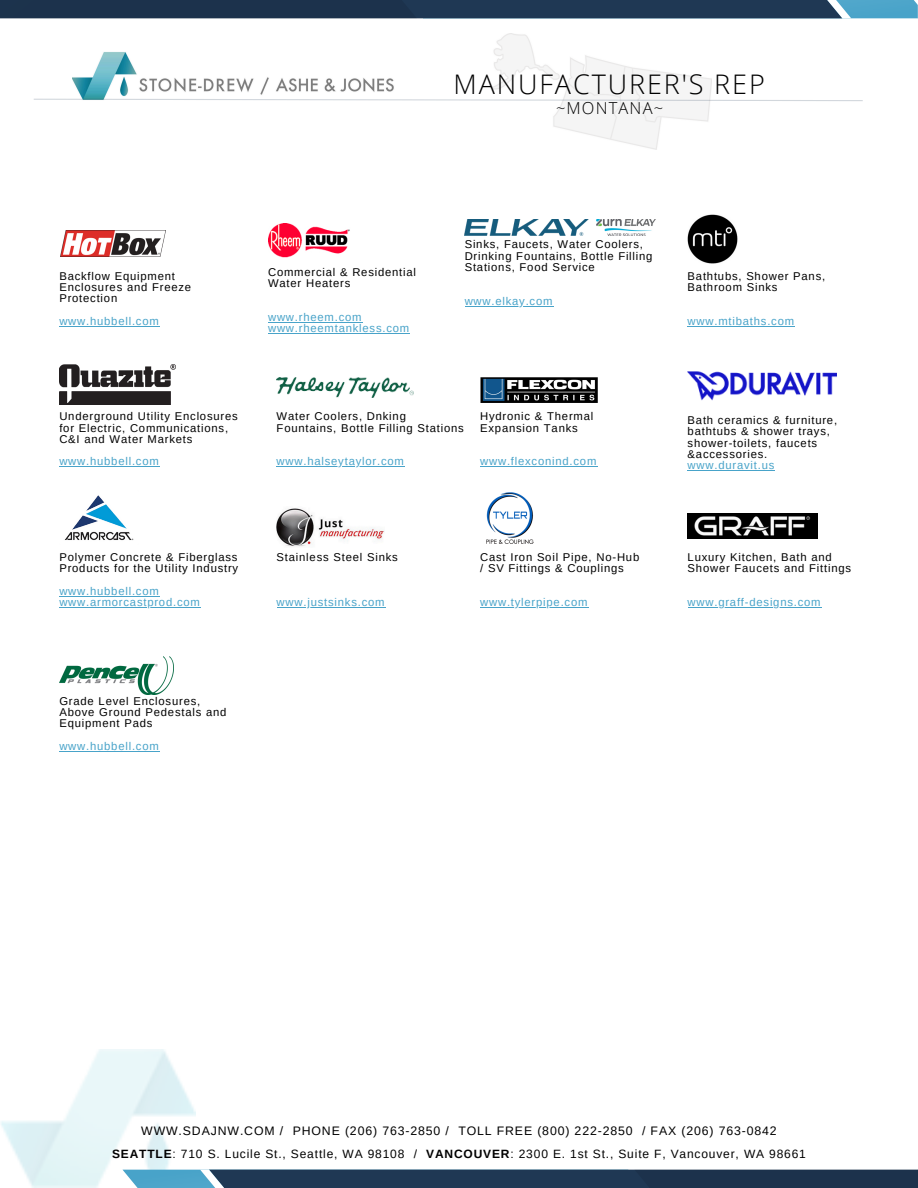
<style>
.page{position:relative;width:918px;height:1188px;background:#fff}
.page>*{position:absolute;margin:0;border:0;box-sizing:border-box;transform-origin:0 0}
.t1{font:300 27px "Open Sans";letter-spacing:.07em;color:#000}
.t2{font:300 16.5px "Open Sans";letter-spacing:.07em;color:#000}
.t3{font:12.3px "Arimo";letter-spacing:.07em;color:#000}
.t4{font:12px "Arimo";letter-spacing:.07em;color:#000}
.t5{font:11.25px/11.2px "Arimo";letter-spacing:.07em;color:#000}
.t6{font:11.25px "Arimo";letter-spacing:.07em;color:#48a3c9}
.s1{font-weight:700}
</style>
<div class="page">
<svg style="left:0;top:0;width:918px;height:18px;background:#23405b"></svg>
<img style="left:0;top:1049px;width:196px;height:139px">
<svg style="left:122px;top:1170px;width:796px;height:18px;background:#274460"></svg>
<img style="left:61px;top:231px;width:104px;height:25px">
<hr style="left:59px;top:326px;width:101px;height:1px;background:#48a3c9">
<img style="left:268px;top:223px;width:82px;height:35px">
<hr style="left:268px;top:322px;width:94px;height:1px;background:#48a3c9">
<hr style="left:268px;top:333px;width:142px;height:1px;background:#48a3c9">
<img style="left:486px;top:492px;width:48px;height:52px">
<hr style="left:480px;top:607px;width:108px;height:1px;background:#48a3c9">
<img style="left:480px;top:377px;width:117px;height:25px">
<hr style="left:480px;top:466px;width:117px;height:1px;background:#48a3c9">
<img style="left:688px;top:513px;width:129px;height:26px">
<hr style="left:688px;top:607px;width:133px;height:1px;background:#48a3c9">
<img style="left:688px;top:214px;width:49px;height:50px">
<hr style="left:688px;top:326px;width:107px;height:1px;background:#48a3c9">
<img style="left:465px;top:219px;width:123px;height:17px">
<hr style="left:465px;top:306px;width:88px;height:1px;background:#48a3c9">
<img style="left:596px;top:219px;width:60px;height:17px">
<img style="left:277px;top:377px;width:137px;height:20px">
<hr style="left:277px;top:466px;width:128px;height:1px;background:#48a3c9">
<img style="left:59px;top:365px;width:116px;height:39px">
<hr style="left:59px;top:466px;width:101px;height:1px;background:#48a3c9">
<img style="left:64px;top:495px;width:70px;height:46px">
<hr style="left:59px;top:596px;width:101px;height:1px;background:#48a3c9">
<hr style="left:59px;top:607px;width:142px;height:1px;background:#48a3c9">
<img style="left:59px;top:656px;width:114px;height:38px">
<hr style="left:59px;top:751px;width:101px;height:1px;background:#48a3c9">
<img style="left:277px;top:508px;width:108px;height:39px">
<hr style="left:277px;top:607px;width:108px;height:1px;background:#48a3c9">
<img style="left:491px;top:34px;width:220px;height:116px">
<img style="left:72px;top:52px;width:322px;height:47px">
<svg style="left:34px;top:99px;width:829px;height:3px"></svg>
<hr style="left:688px;top:470px;width:87px;height:1px;background:#48a3c9">
<img style="left:688px;top:371px;width:148px;height:30px">
<p class="t1" style="left:454px;top:65px;width:313px">MANUFACTURER'S REP</p>
<p class="t2" style="left:556px;top:97px;width:109px">~MONTANA~</p>
<p class="t5" style="left:59px;top:270px;width:133px">Backflow Equipment<br>Enclosures and Freeze<br>Protection</p>
<p class="t6" style="left:59px;top:315px;width:101px">www.hubbell.com</p>
<p class="t5" style="left:268px;top:266px;width:149px">Commercial &amp; Residential<br>Water Heaters</p>
<h1 class="t6" style="left:268px;top:311px;width:95px">www.rheem.com</h1>
<p class="t6" style="left:268px;top:322px;width:143px">www.rheemtankless.com</p>
<p class="t5" style="left:465px;top:239px;width:189px">Sinks, Faucets, Water Coolers,<br>Drinking Fountains, Bottle Filling<br>Stations, Food Service</p>
<p class="t6" style="left:465px;top:294px;width:89px">www.elkay.com</p>
<p class="t5" style="left:59px;top:411px;width:180px">Underground Utility Enclosures for Electric, Communications,<br>C&amp;I and Water Markets</p>
<p class="t6" style="left:59px;top:455px;width:101px">www.hubbell.com</p>
<p class="t5" style="left:277px;top:411px;width:189px">Water Coolers, Dnking<br>Fountains, Bottle Filling Stations</p>
<p class="t6" style="left:277px;top:455px;width:129px">www.halseytaylor.com</p>
<p class="t5" style="left:480px;top:411px;width:115px">Hydronic &amp; Thermal<br>Expansion Tanks</p>
<p class="t6" style="left:480px;top:455px;width:118px">www.flexconind.com</p>
<p class="t5" style="left:59px;top:551px;width:180px">Polymer Concrete &amp; Fiberglass<br>Products for the Utility Industry</p>
<p class="t6" style="left:59px;top:585px;width:101px">www.hubbell.com</p>
<p class="t6" style="left:59px;top:596px;width:142px">www.armorcastprod.com</p>
<p class="t5" style="left:277px;top:551px;width:123px">Stainless Steel Sinks</p>
<p class="t6" style="left:277px;top:596px;width:109px">www.justsinks.com</p>
<p class="t5" style="left:480px;top:551px;width:161px">Cast Iron Soil Pipe, No-Hub / SV Fittings &amp; Couplings</p>
<p class="t6" style="left:480px;top:596px;width:109px">www.tylerpipe.com</p>
<p class="t5" style="left:59px;top:695px;width:169px">Grade Level Enclosures,<br>Above Ground Pedestals and<br>Equipment Pads</p>
<p class="t6" style="left:59px;top:739px;width:101px">www.hubbell.com</p>
<p class="t5" style="left:688px;top:270px;width:139px">Bathtubs, Shower Pans,<br>Bathroom Sinks</p>
<p class="t6" style="left:688px;top:315px;width:108px">www.mtibaths.com</p>
<p class="t5" style="left:688px;top:415px;width:151px">Bath ceramics &amp; furniture, bathtubs &amp; shower trays, shower-toilets, faucets &amp;accessories.</p>
<p class="t6" style="left:688px;top:459px;width:88px">www.duravit.us</p>
<p class="t5" style="left:688px;top:551px;width:165px">Luxury Kitchen, Bath and<br>Shower Faucets and Fittings</p>
<p class="t6" style="left:688px;top:596px;width:135px">www.graff-designs.com</p>
<p class="t3" style="left:141px;top:1124px;width:637px">WWW.SDAJNW.COM / PHONE (206) 763-2850 / TOLL FREE (800) 222-2850 / FAX (206) 763-0842</p>
<p class="t4" style="left:112px;top:1147px;width:695px"><span class="s1">SEATTLE</span>: 710 S. Lucile St., Seattle, WA 98108 / <span class="s1">VANCOUVER</span>: 2300 E. 1st St., Suite F, Vancouver, WA 98661</p>
</div>
